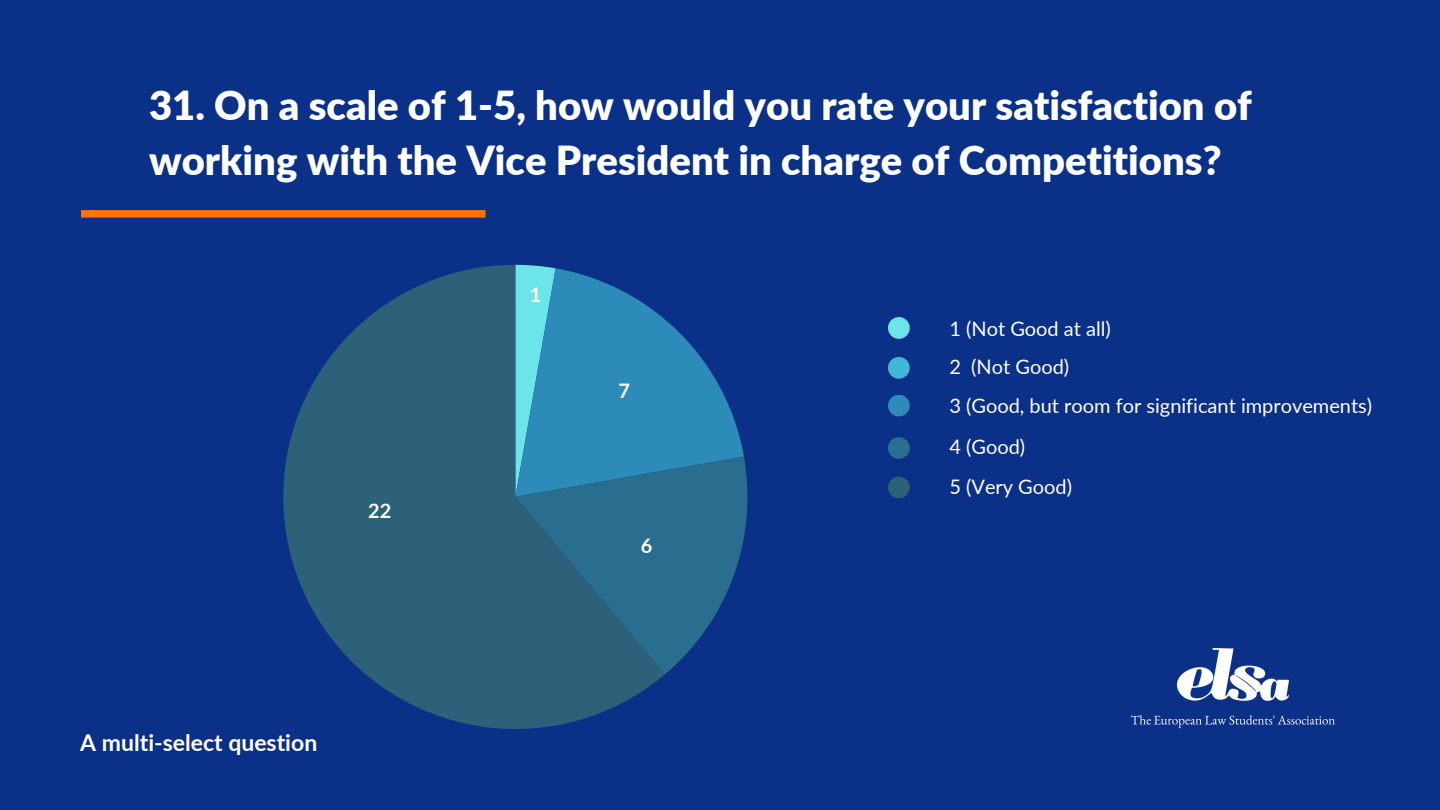
<style>
.page{position:relative;width:1440px;height:810px;background:#0a3087}
.page>*{position:absolute;margin:0;border:0;box-sizing:border-box;transform-origin:0 0}
.t1{font:900 40px/55.5px "Lato";color:#fff}
.t2{font:700 23px "Lato";color:#fff}
.t3{font:20px "Lato";color:#fff}
.t4{font:700 20px "Lato";color:#fff}
</style>
<div class="page">
<svg style="left:665px;top:319px;width:79px;height:138px;fill:#2d8bba"></svg>
<svg style="left:665px;top:457px;width:82px;height:217px;fill:#296d8f"></svg>
<svg style="left:283px;top:265px;width:382px;height:464px;fill:#2d6079"></svg>
<div style="left:888px;top:317px;width:22px;height:22px;background:#6ce5e8;border-radius:50%"></div>
<div style="left:888px;top:357px;width:22px;height:22px;background:#41b8d5;border-radius:50%"></div>
<div style="left:888px;top:395px;width:22px;height:21px;background:#2d8bba;border-radius:50%"></div>
<div style="left:888px;top:437px;width:22px;height:22px;background:#296d8f;border-radius:50%"></div>
<div style="left:888px;top:477px;width:22px;height:21px;background:#2d6079;border-radius:50%"></div>
<div style="left:81px;top:210px;width:404px;height:8px;background:#ff7400"></div>
<img style="left:1131px;top:648px;width:204px;height:81px">
<h2 class="t1" style="left:149px;top:77px;width:1104px">31. On a scale of 1-5, how would you rate your satisfaction of working with the Vice President in charge of Competitions?</h2>
<p class="t4" style="left:368px;top:498px;width:25px">22</p>
<p class="t2" style="left:80px;top:728px;width:239px">A multi-select question</p>
<p class="t4" style="left:530px;top:282px;width:13px">1</p>
<p class="t4" style="left:619px;top:378px;width:13px">7</p>
<p class="t4" style="left:641px;top:533px;width:13px">6</p>
<h1 class="t3" style="left:949px;top:316px;width:163px">1 (Not Good at all)</h1>
<p class="t3" style="left:949px;top:354px;width:121px">2 (Not Good)</p>
<p class="t3" style="left:949px;top:393px;width:424px">3 (Good, but room for significant improvements)</p>
<p class="t3" style="left:949px;top:435px;width:77px">4 (Good)</p>
<p class="t3" style="left:949px;top:474px;width:124px">5 (Very Good)</p>
</div>
